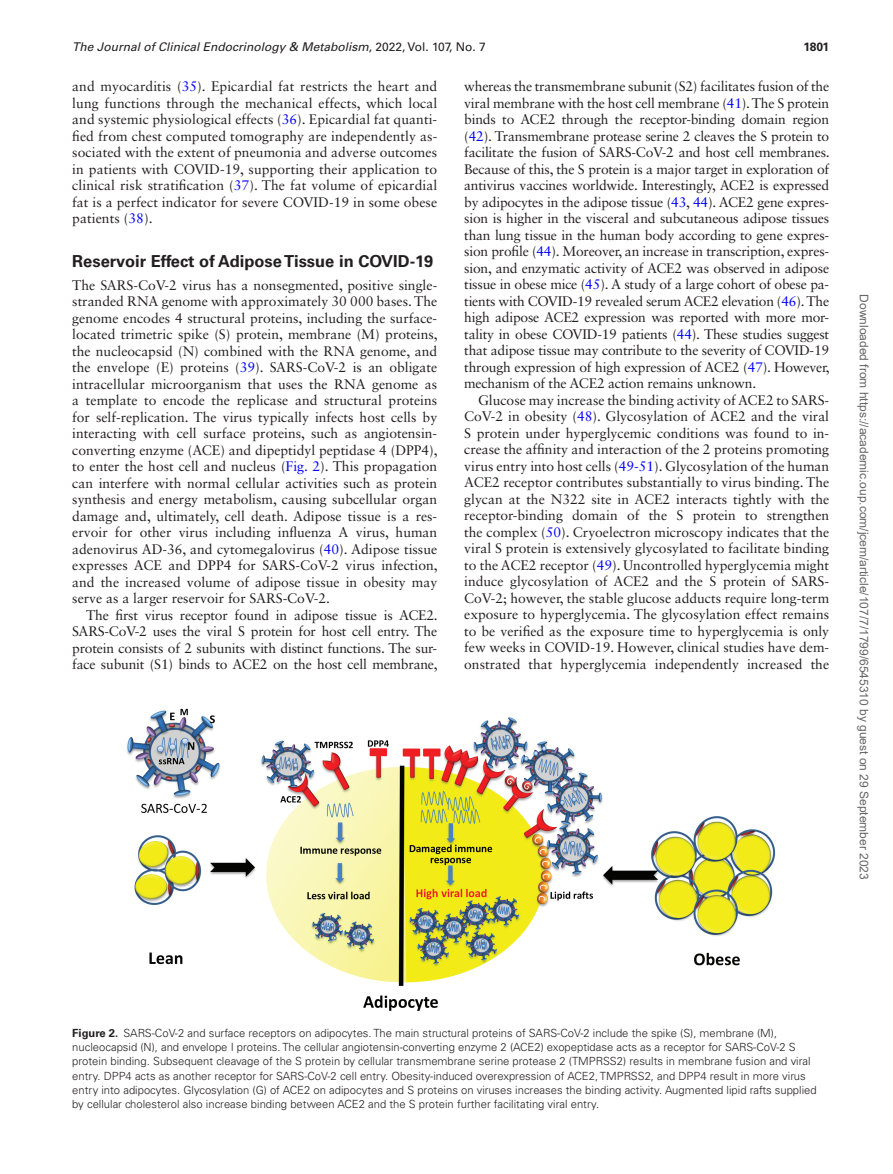
<style>
.page{position:relative;width:893px;height:1174px;background:#fff}
.page>*{position:absolute;margin:0;border:0;box-sizing:border-box;transform-origin:0 0}
.t1{font:700 16.5px "Univers LT Std";color:#231f20}
.t2{font:13.8px/16.5px "Sabon LT Std";color:#231f20;text-align:justify}
.t3{font:12px "Arial";color:#666}
.t4{font:italic 12px "Univers LT Std";color:#231f20}
.t5{font:700 12px "Univers LT Std";color:#231f20}
.t6{font:300 11.25px/14.2px "Univers LT Std";color:#231f20}
.s1{font-style:normal}
.s2{color:#00f}
.s3{font-weight:700}
</style>
<div class="page">
<img style="left:126px;top:708px;width:650px;height:303px">
<p class="t4" style="left:72px;top:40px;width:415px">The Journal of Clinical Endocrinology &amp; Metabolism<span class="s1">, 2022, Vol. 107, No. 7</span></p>
<p class="t5" style="left:803px;top:40px;width:27px">1801</p>
<p class="t2" style="left:72px;top:78px;width:366px">and myocarditis (<span class="s2">35</span>). Epicardial fat restricts the heart and lung functions through the mechanical effects, which local and systemic physiological effects (<span class="s2">36</span>). Epicardial fat quanti&shy;fied from chest computed tomography are independently as&shy;sociated with the extent of pneumonia and adverse outcomes in patients with COVID-19, supporting their application to clinical risk stratification (<span class="s2">37</span>). The fat volume of epicardial fat is a perfect indicator for severe COVID-19 in some obese patients (<span class="s2">38</span>).</p>
<p class="t1" style="left:72px;top:251px;width:362px">Reservoir Effect of Adipose Tissue in COVID-19</p>
<p class="t2" style="left:72px;top:276px;width:367px">The SARS-CoV-2 virus has a nonsegmented, positive single&shy;stranded RNA genome with approximately 30 000 bases. The genome encodes 4 structural proteins, including the surface&shy;located trimetric spike (S) protein, membrane (M) proteins, the nucleocapsid (N) combined with the RNA genome, and the envelope (E) proteins (<span class="s2">39</span>). SARS-CoV-2 is an obligate intracellular microorganism that uses the RNA genome as a template to encode the replicase and structural proteins for self-replication. The virus typically infects host cells by interacting with cell surface proteins, such as angiotensin&shy;converting enzyme (ACE) and dipeptidyl peptidase 4 (DPP4), to enter the host cell and nucleus (<span class="s2">Fig. 2</span>). This propagation can interfere with normal cellular activities such as protein synthesis and energy metabolism, causing subcellular organ damage and, ultimately, cell death. Adipose tissue is a res&shy;ervoir for other virus including influenza A virus, human adenovirus AD-36, and cytomegalovirus (<span class="s2">40</span>). Adipose tissue expresses ACE and DPP4 for SARS-CoV-2 virus infection, and the increased volume of adipose tissue in obesity may serve as a larger reservoir for SARS-CoV-2.</p>
<p class="t2" style="left:72px;top:606px;width:367px;text-indent:14px">The first virus receptor found in adipose tissue is ACE2.<br>SARS-CoV-2 uses the viral S protein for host cell entry. The protein consists of 2 subunits with distinct functions. The sur&shy;face subunit (S1) binds to ACE2 on the host cell membrane,</p>
<p class="t2" style="left:464px;top:78px;width:367px">whereas the transmembrane subunit (S2) facilitates fusion of the viral membrane with the host cell membrane (<span class="s2">41</span>). The S protein binds to ACE2 through the receptor-binding domain region (<span class="s2">42</span>). Transmembrane protease serine 2 cleaves the S protein to facilitate the fusion of SARS-CoV-2 and host cell membranes.<br>Because of this, the S protein is a major target in exploration of antivirus vaccines worldwide. Interestingly, ACE2 is expressed by adipocytes in the adipose tissue (<span class="s2">43</span>, <span class="s2">44</span>). ACE2 gene expres&shy;sion is higher in the visceral and subcutaneous adipose tissues than lung tissue in the human body according to gene expres&shy;sion profile (<span class="s2">44</span>). Moreover, an increase in transcription, expres&shy;sion, and enzymatic activity of ACE2 was observed in adipose tissue in obese mice (<span class="s2">45</span>). A study of a large cohort of obese pa&shy;tients with COVID-19 revealed serum ACE2 elevation (<span class="s2">46</span>). The high adipose ACE2 expression was reported with more mor&shy;tality in obese COVID-19 patients (<span class="s2">44</span>). These studies suggest that adipose tissue may contribute to the severity of COVID-19 through expression of high expression of ACE2 (<span class="s2">47</span>). However, mechanism of the ACE2 action remains unknown.</p>
<p class="t2" style="left:464px;top:392px;width:366px;text-indent:14px">Glucose may increase the binding activity of ACE2 to SARS-CoV-2 in obesity (<span class="s2">48</span>). Glycosylation of ACE2 and the viral S protein under hyperglycemic conditions was found to in&shy;crease the affinity and interaction of the 2 proteins promoting virus entry into host cells (<span class="s2">49-51</span>). Glycosylation of the human ACE2 receptor contributes substantially to virus binding. The glycan at the N322 site in ACE2 interacts tightly with the receptor-binding domain of the S protein to strengthen the complex (<span class="s2">50</span>). Cryoelectron microscopy indicates that the viral S protein is extensively glycosylated to facilitate binding to the ACE2 receptor (<span class="s2">49</span>). Uncontrolled hyperglycemia might induce glycosylation of ACE2 and the S protein of SARS-CoV-2; however, the stable glucose adducts require long-term exposure to hyperglycemia. The glycosylation effect remains to be verified as the exposure time to hyperglycemia is only few weeks in COVID-19. However, clinical studies have dem&shy;onstrated that hyperglycemia independently increased the</p>
<p class="t3" style="left:868px;top:294px;width:587px;rotate:90deg">Downloaded from https://academic.oup.com/jcem/article/107/7/1799/6545310 by guest on 29 September 2023</p>
<p class="t6" style="left:72px;top:1025px;width:746px"><span class="s3">Figure 2.</span> SARS-CoV-2 and surface receptors on adipocytes. The main structural proteins of SARS-CoV-2 include the spike (S), membrane (M), nucleocapsid (N), and envelope I proteins. The cellular angiotensin-converting enzyme 2 (ACE2) exopeptidase acts as a receptor for SARS-CoV-2 S protein binding. Subsequent cleavage of the S protein by cellular transmembrane serine protease 2 (TMPRSS2) results in membrane fusion and viral entry. DPP4 acts as another receptor for SARS-CoV-2 cell entry. Obesity-induced overexpression of ACE2, TMPRSS2, and DPP4 result in more virus entry into adipocytes. Glycosylation (G) of ACE2 on adipocytes and S proteins on viruses increases the binding activity. Augmented lipid rafts supplied by cellular cholesterol also increase binding between ACE2 and the S protein further facilitating viral entry.</p>
</div>
